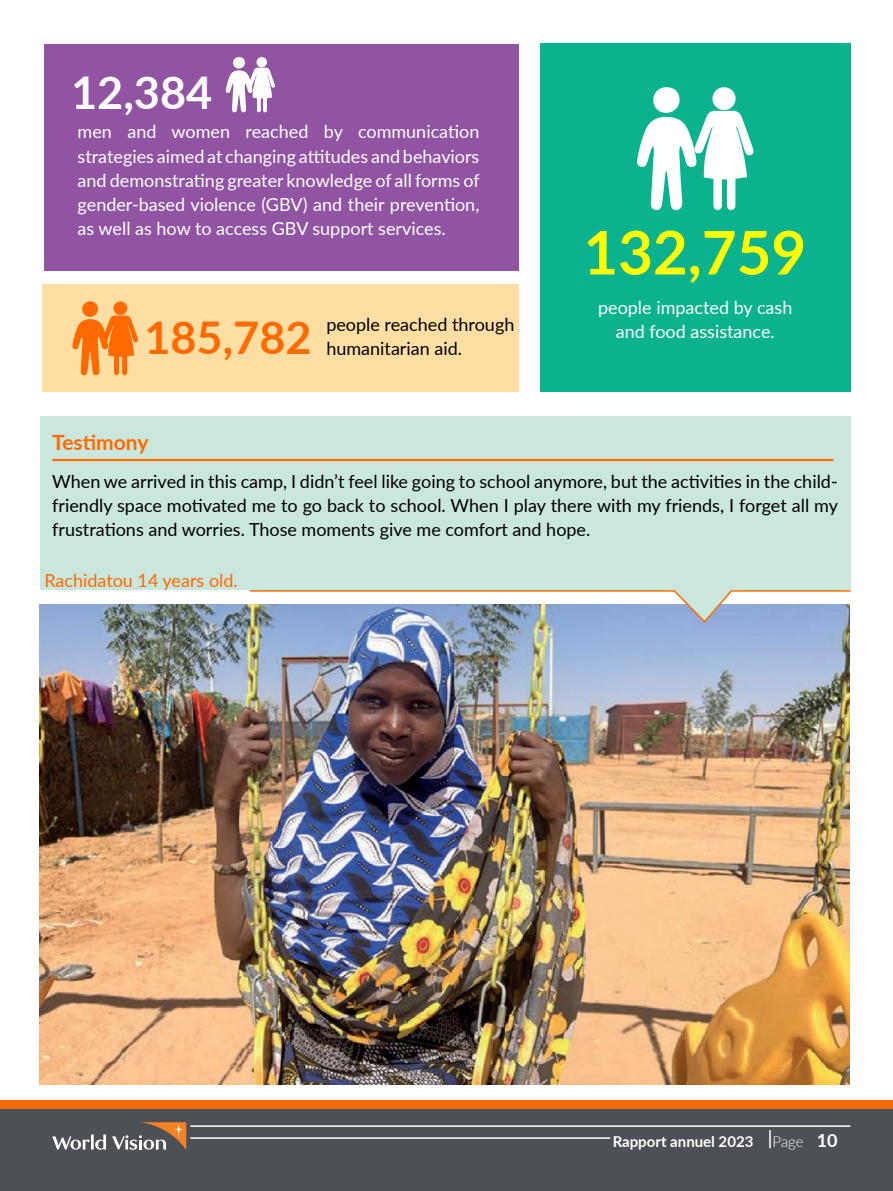
<style>
.page{position:relative;width:893px;height:1191px;background:#fff}
.page>*{position:absolute;margin:0;border:0;box-sizing:border-box;transform-origin:0 0}
.t1{font:700 60px "Lato";color:#ff0}
.t2{font:700 45px "Lato";color:#ff6a00}
.t3{font:700 45px "Lato";color:#fff}
.t4{font:700 21px "Lato";color:#ff6a00}
.t5{font:18px/24px "Lato";color:#000;text-align:justify}
.t6{font:18px/24px "Lato";color:#fff;text-align:justify}
.t7{font:18px "Lato";color:#ff6a00}
.t8{font:700 15px "Lato";color:#fff}
.t9{font:300 15px "Lato";color:#fff}
.s1{font-weight:700;font-size:18px}
</style>
<div class="page">
<div style="left:0;top:1106px;width:893px;height:85px;background:#4d5156"></div>
<img style="left:40px;top:604px;width:809px;height:480px">
<div style="left:40px;top:417px;width:810px;height:173px;background:#cae7dd"></div>
<hr style="left:52px;top:459px;width:781px;height:2px;background:#ff6a00">
<div style="left:44px;top:44px;width:475px;height:226px;background:#9054a2"></div>
<div style="left:540px;top:44px;width:310px;height:348px;background:#0ab38d"></div>
<div style="left:43px;top:284px;width:476px;height:108px;background:#ffdea4"></div>
<svg style="left:248px;top:585px;width:603px;height:39px"></svg>
<div style="left:712px;top:87px;width:24px;height:23px;background:#fff;border-radius:50%"></div>
<svg style="left:637px;top:111px;width:116px;height:99px"></svg>
<div style="left:653px;top:87px;width:27px;height:26px;background:#fff;border-radius:50%"></div>
<div style="left:113px;top:301px;width:14px;height:14px;background:#ff6a00;border-radius:50%"></div>
<svg style="left:72px;top:315px;width:66px;height:60px"></svg>
<div style="left:82px;top:301px;width:16px;height:16px;background:#ff6a00;border-radius:50%"></div>
<div style="left:257px;top:57px;width:10px;height:10px;background:#fff;border-radius:50%"></div>
<svg style="left:225px;top:68px;width:50px;height:44px"></svg>
<div style="left:233px;top:57px;width:12px;height:12px;background:#fff;border-radius:50%"></div>
<hr style="left:190px;top:1125px;width:660px;height:1px;background:#fff">
<hr style="left:190px;top:1137px;width:420px;height:1px;background:#fff">
<svg style="left:769px;top:1130px;width:2px;height:18px"></svg>
<svg style="left:52px;top:1122px;width:134px;height:28px"></svg>
<div style="left:0;top:1100px;width:893px;height:8px;background:#ff6a00"></div>
<h2 class="t3" style="left:71px;top:60px;width:143px">12,384</h2>
<p class="t6" style="left:78px;top:119px;width:404px">men and women reached by communication strategies aimed at changing attitudes and behaviors and demonstrating greater knowledge of all forms of gender-based violence (GBV) and their prevention, as well as how to access GBV support services.</p>
<h2 class="t2" style="left:144px;top:305px;width:169px">185,782</h2>
<p class="t5" style="left:326px;top:312px;width:190px">people reached through humanitarian aid.</p>
<h1 class="t1" style="left:583px;top:208px;width:224px">132,759</h1>
<p class="t6" style="left:598px;top:295px;width:196px;text-align:center">people impacted by cash and food assistance.</p>
<p class="t4" style="left:52px;top:427px;width:98px">Testimony</p>
<p class="t5" style="left:52px;top:468px;width:787px">When we arrived in this camp, I didn’t feel like going to school anymore, but the activities in the child&shy;friendly space motivated me to go back to school. When I play there with my friends, I forget all my frustrations and worries. Those moments give me comfort and hope.</p>
<p class="t7" style="left:44px;top:567px;width:195px">Rachidatou 14 years old.</p>
<p class="t8" style="left:613px;top:1130px;width:142px">Rapport annuel 2023</p>
<p class="t9" style="left:773px;top:1131px;width:67px">Page <span class="s1">10</span></p>
</div>
